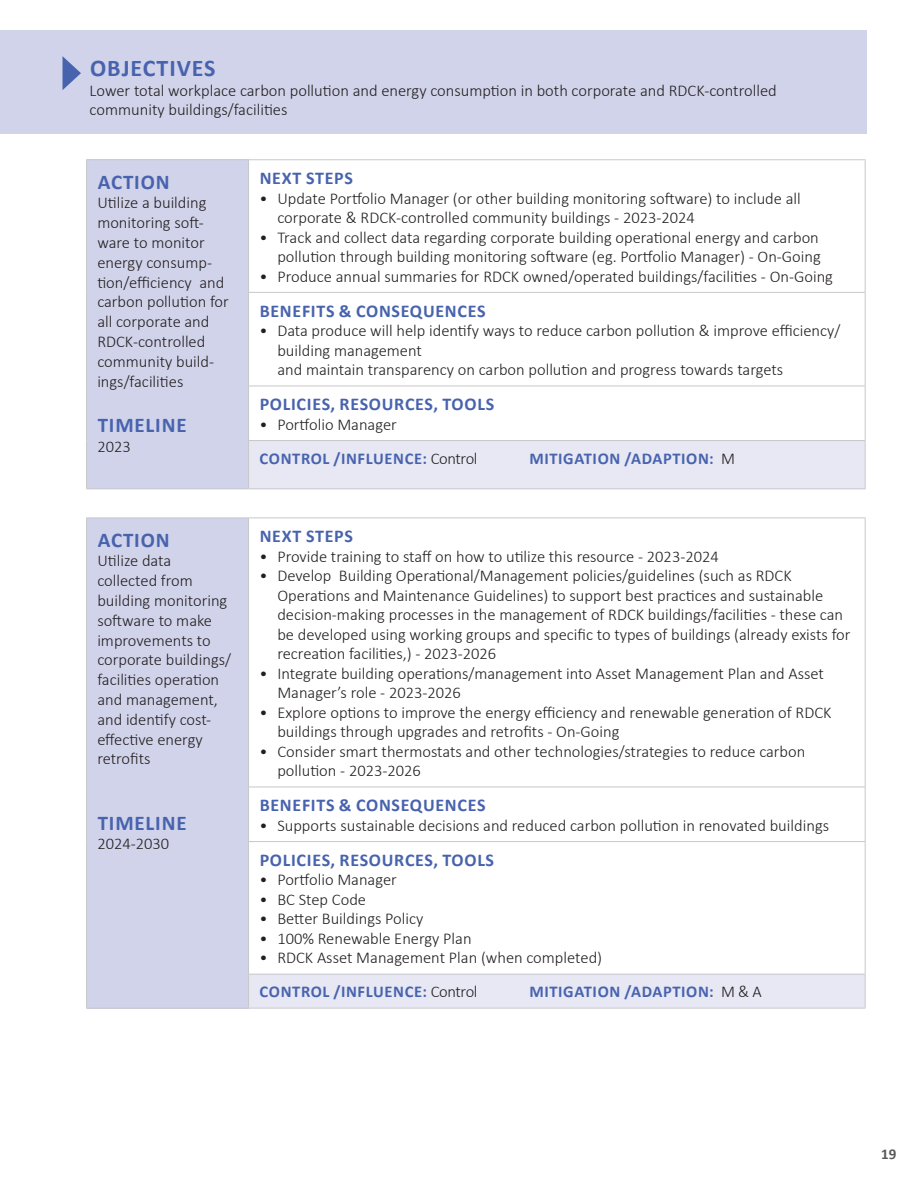
<style>
.page{position:relative;width:918px;height:1188px;background:#fff}
.page>*{position:absolute;margin:0;border:0;box-sizing:border-box;transform-origin:0 0}
.Action_Table_Heading{font:700 24px "Calibri";letter-spacing:.04em;color:#4863ae}
.Action_Table_Heading-2{font:700 21px "Calibri";letter-spacing:.04em;color:#4863ae}
.Table_Headings{font:700 18px "Calibri";letter-spacing:.04em;color:#4863ae}
.Table_Text{font:300 16.5px/19.8px "Calibri";color:#231f20}
.Table_Headings-2{font:700 16.5px "Calibri";letter-spacing:.04em;color:#4863ae}
.t1{font:700 15px "Calibri";color:#57585a}
.s1{font-weight:300;color:#231f20}
</style>
<div class="page">
<div style="left:87px;top:160px;width:162px;height:329px;background:#d1d3ea"></div>
<div style="left:249px;top:441px;width:616px;height:48px;background:#e7e8f4"></div>
<hr style="left:86px;top:159px;width:163px;height:1px;background:#c7c8ca">
<hr style="left:86px;top:160px;width:1px;height:132px;background:#c7c8ca">
<hr style="left:249px;top:159px;width:617px;height:1px;background:#c7c8ca">
<hr style="left:248px;top:160px;width:1px;height:132px;background:#c7c8ca">
<hr style="left:865px;top:160px;width:1px;height:132px;background:#c7c8ca">
<hr style="left:86px;top:292px;width:1px;height:94px;background:#c7c8ca">
<hr style="left:248px;top:292px;width:618px;height:1px;background:#c7c8ca">
<hr style="left:248px;top:293px;width:1px;height:93px;background:#c7c8ca">
<hr style="left:865px;top:293px;width:1px;height:93px;background:#c7c8ca">
<hr style="left:86px;top:386px;width:1px;height:55px;background:#c7c8ca">
<hr style="left:248px;top:386px;width:618px;height:1px;background:#c7c8ca">
<hr style="left:248px;top:386px;width:1px;height:54px;background:#c7c8ca">
<hr style="left:865px;top:386px;width:1px;height:54px;background:#c7c8ca">
<hr style="left:86px;top:441px;width:1px;height:47px;background:#c7c8ca">
<hr style="left:248px;top:440px;width:618px;height:1px;background:#c7c8ca">
<hr style="left:248px;top:441px;width:1px;height:47px;background:#c7c8ca">
<hr style="left:865px;top:441px;width:1px;height:47px;background:#c7c8ca">
<hr style="left:86px;top:488px;width:163px;height:1px;background:#c7c8ca">
<hr style="left:249px;top:488px;width:617px;height:1px;background:#c7c8ca">
<div style="left:0;top:30px;width:866px;height:104px;background:#d1d3ea"></div>
<svg style="left:63px;top:56px;width:18px;height:34px"></svg>
<div style="left:87px;top:518px;width:162px;height:490px;background:#d1d3ea"></div>
<div style="left:249px;top:974px;width:616px;height:34px;background:#e7e8f4"></div>
<hr style="left:86px;top:518px;width:163px;height:1px;background:#c7c8ca">
<hr style="left:86px;top:518px;width:1px;height:269px;background:#c7c8ca">
<hr style="left:249px;top:518px;width:617px;height:1px;background:#c7c8ca">
<hr style="left:248px;top:518px;width:1px;height:269px;background:#c7c8ca">
<hr style="left:865px;top:518px;width:1px;height:269px;background:#c7c8ca">
<hr style="left:86px;top:787px;width:1px;height:55px;background:#c7c8ca">
<hr style="left:248px;top:787px;width:618px;height:1px;background:#c7c8ca">
<hr style="left:248px;top:787px;width:1px;height:54px;background:#c7c8ca">
<hr style="left:865px;top:787px;width:1px;height:54px;background:#c7c8ca">
<hr style="left:86px;top:842px;width:1px;height:132px;background:#c7c8ca">
<hr style="left:248px;top:841px;width:618px;height:1px;background:#c7c8ca">
<hr style="left:248px;top:842px;width:1px;height:132px;background:#c7c8ca">
<hr style="left:865px;top:842px;width:1px;height:132px;background:#c7c8ca">
<hr style="left:86px;top:974px;width:1px;height:34px;background:#c7c8ca">
<hr style="left:248px;top:974px;width:618px;height:1px;background:#c7c8ca">
<hr style="left:248px;top:975px;width:1px;height:33px;background:#c7c8ca">
<hr style="left:865px;top:975px;width:1px;height:33px;background:#c7c8ca">
<hr style="left:86px;top:1008px;width:163px;height:1px;background:#c7c8ca">
<hr style="left:249px;top:1008px;width:617px;height:1px;background:#c7c8ca">
<p class="Action_Table_Heading" style="left:90px;top:53px;width:127px">OBJECTIVES</p>
<p class="Table_Text" style="left:90px;top:80px;width:689px">Lower total workplace carbon pollution and energy consumption in both corporate and RDCK-controlled community buildings/facilities</p>
<p class="Action_Table_Heading-2" style="left:98px;top:168px;width:73px">ACTION</p>
<p class="Table_Text" style="left:97px;top:192px;width:133px">Utilize a building monitoring soft&shy;ware to monitor energy consump&shy;tion/efficiency and carbon pollution for all corporate and<br>RDCK-controlled community build&shy;ings/facilities</p>
<p class="Action_Table_Heading-2" style="left:98px;top:412px;width:90px">TIMELINE</p>
<p class="Table_Text" style="left:97px;top:435px;width:35px">2023</p>
<p class="Action_Table_Heading-2" style="left:98px;top:526px;width:73px">ACTION</p>
<p class="Table_Text" style="left:97px;top:550px;width:135px">Utilize data collected from building monitoring software to make improvements to corporate buildings/ facilities operation and management, and identify cost&shy;effective energy retrofits</p>
<p class="Action_Table_Heading-2" style="left:98px;top:809px;width:90px">TIMELINE</p>
<p class="Table_Text" style="left:97px;top:833px;width:73px">2024-2030</p>
<p class="Table_Headings" style="left:260px;top:167px;width:95px">NEXT STEPS</p>
<p class="Table_Text" style="left:277px;top:188px;width:525px;text-indent:-18px">• Update Portfolio Manager (or other building monitoring software) to include all corporate &amp; RDCK-controlled community buildings - 2023-2024</p>
<p class="Table_Text" style="left:259px;top:227px;width:563px;text-align:right">• Track and collect data regarding corporate building operational energy and carbon pollution through building monitoring software (eg. Portfolio Manager) - On-Going</p>
<p class="Table_Text" style="left:259px;top:265px;width:575px">• Produce annual summaries for RDCK owned/operated buildings/facilities - On-Going</p>
<p class="Table_Headings" style="left:260px;top:299px;width:227px">BENEFITS &amp; CONSEQUENCES</p>
<p class="Table_Text" style="left:277px;top:320px;width:565px;text-indent:-18px">• Data produce will help identify ways to reduce carbon pollution &amp; improve efficiency/ building management<br>and maintain transparency on carbon pollution and progress towards targets</p>
<p class="Table_Headings" style="left:260px;top:393px;width:236px">POLICIES, RESOURCES, TOOLS</p>
<p class="Table_Text" style="left:259px;top:414px;width:139px">• Portfolio Manager</p>
<p class="Table_Headings-2" style="left:260px;top:448px;width:219px">CONTROL /INFLUENCE: <span class="s1">Control</span></p>
<p class="Table_Headings-2" style="left:529px;top:448px;width:207px">MITIGATION /ADAPTION: <span class="s1">M</span></p>
<p class="Table_Headings" style="left:260px;top:525px;width:95px">NEXT STEPS</p>
<p class="Table_Text" style="left:259px;top:546px;width:461px">• Provide training to staff on how to utilize this resource - 2023-2024</p>
<p class="Table_Text" style="left:277px;top:565px;width:575px;text-indent:-18px">• Develop Building Operational/Management policies/guidelines (such as RDCK Operations and Maintenance Guidelines) to support best practices and sustainable decision-making processes in the management of RDCK buildings/facilities - these can be developed using working groups and specific to types of buildings (already exists for recreation facilities,) - 2023-2026</p>
<p class="Table_Text" style="left:277px;top:663px;width:548px;text-indent:-18px">• Integrate building operations/management into Asset Management Plan and Asset<br>Manager’s role - 2023-2026</p>
<p class="Table_Text" style="left:277px;top:702px;width:556px;text-indent:-18px">• Explore options to improve the energy efficiency and renewable generation of RDCK buildings through upgrades and retrofits - On-Going</p>
<p class="Table_Text" style="left:277px;top:741px;width:530px;text-indent:-18px">• Consider smart thermostats and other technologies/strategies to reduce carbon pollution - 2023-2026</p>
<p class="Table_Headings" style="left:260px;top:794px;width:227px">BENEFITS &amp; CONSEQUENCES</p>
<p class="Table_Text" style="left:259px;top:815px;width:571px">• Supports sustainable decisions and reduced carbon pollution in renovated buildings</p>
<p class="Table_Headings" style="left:260px;top:848px;width:236px">POLICIES, RESOURCES, TOOLS</p>
<p class="Table_Text" style="left:259px;top:869px;width:139px">• Portfolio Manager</p>
<p class="Table_Text" style="left:259px;top:889px;width:108px">• BC Step Code</p>
<p class="Table_Text" style="left:259px;top:908px;width:166px">• Better Buildings Policy</p>
<p class="Table_Text" style="left:259px;top:928px;width:214px">• 100% Renewable Energy Plan</p>
<p class="Table_Text" style="left:259px;top:947px;width:344px">• RDCK Asset Management Plan (when completed)</p>
<p class="Table_Headings-2" style="left:260px;top:981px;width:219px">CONTROL /INFLUENCE: <span class="s1">Control</span></p>
<p class="Table_Headings-2" style="left:529px;top:981px;width:234px">MITIGATION /ADAPTION: <span class="s1">M &amp; A</span></p>
<p class="t1" style="left:881px;top:1145px;width:17px">19</p>
</div>
